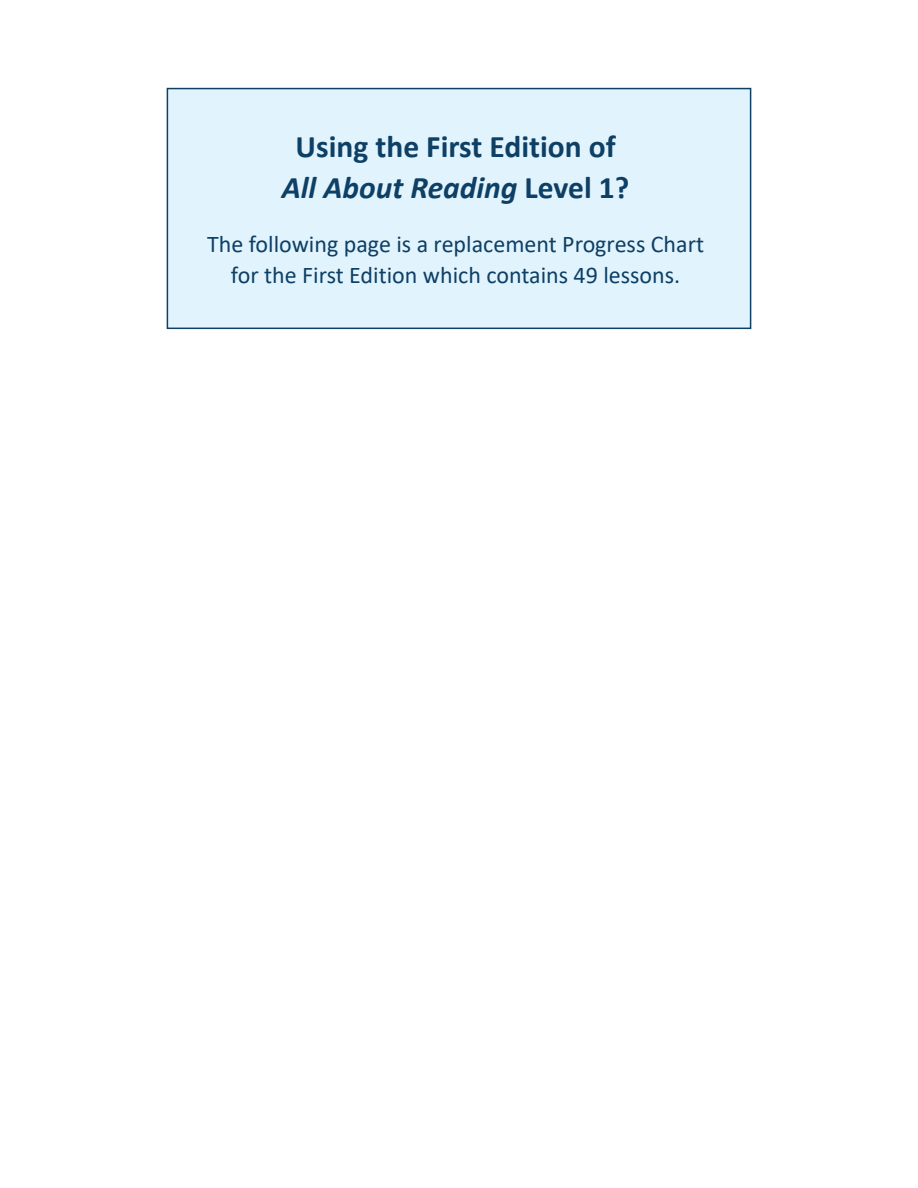
<style>
.page{position:relative;width:918px;height:1188px;background:#fff}
.page>*{position:absolute;margin:0;border:0;box-sizing:border-box;transform-origin:0 0}
.t1{font:700 31.5px "Calibri";color:#0e3f65}
.t2{font:italic 700 31.5px "Calibri";color:#0e3f65}
.t3{font:24px "Calibri";color:#0e3f65}
.s1{font-style:normal}
</style>
<div class="page">
<div style="left:167px;top:89px;width:584px;height:239px;background:#e1f4fd"></div>
<div style="left:167px;top:88px;width:584px;height:241px;border:2px solid #0e3f65"></div>
<p class="t1" style="left:296px;top:125px;width:322px">Using the First Edition of</p>
<p class="t2" style="left:282px;top:165px;width:349px">All About Reading <span class="s1">Level 1?</span></p>
<p class="t3" style="left:207px;top:227px;width:499px">The following page is a replacement Progress Chart</p>
<p class="t3" style="left:231px;top:259px;width:451px">for the First Edition which contains 49 lessons.</p>
</div>
